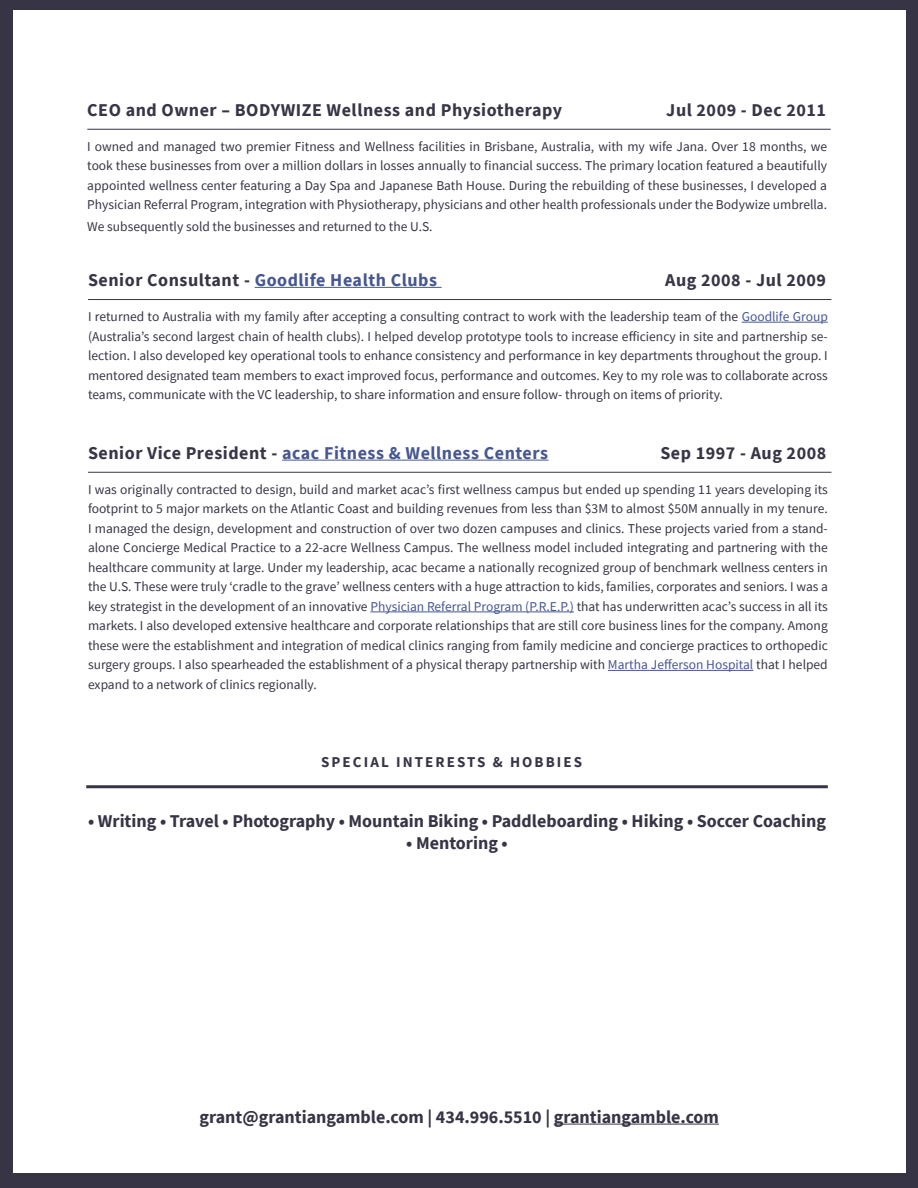
<style>
.page{position:relative;width:918px;height:1188px;background:#373545}
.page>*{position:absolute;margin:0;border:0;box-sizing:border-box;transform-origin:0 0}
.t1{font:700 18px "Source Sans Pro";color:#373545}
.t2{font:700 18px "Source Sans Pro";letter-spacing:.03em;color:#373546}
.t3{font:700 18px "Source Sans Pro";letter-spacing:.03em;color:#465792}
.t4{font:700 15px "Source Sans Pro";letter-spacing:.14em;color:#373546}
.t5{font:13.5px/19.5px "Source Sans Pro";color:#373545;text-align:justify}
.s1{color:#373546}
.s2{color:#465792}
</style>
<div class="page">
<div style="left:13px;top:10px;width:893px;height:1163px;background:#fff"></div>
<hr style="left:554px;top:1124px;width:165px;height:1px;background:#373545">
<hr style="left:87px;top:129px;width:744px;height:1px;background:#373546">
<hr style="left:742px;top:322px;width:86px;height:1px;background:#465792">
<hr style="left:255px;top:287px;width:187px;height:1px;background:#465792">
<hr style="left:88px;top:299px;width:743px;height:1px;background:#373546">
<hr style="left:370px;top:612px;width:204px;height:1px;background:#465792">
<hr style="left:608px;top:670px;width:145px;height:1px;background:#465792">
<hr style="left:282px;top:460px;width:267px;height:1px;background:#465792">
<hr style="left:88px;top:472px;width:743px;height:1px;background:#373546">
<hr style="left:86px;top:785px;width:742px;height:3px;background:#373546">
<h1 class="t2" style="left:87px;top:98px;width:476px">CEO and Owner – BODYWIZE Wellness and Physiotherapy</h1>
<h1 class="t2" style="left:666px;top:98px;width:161px">Jul 2009 - Dec 2011</h1>
<p class="t5" style="left:87px;top:137px;width:741px">I owned and managed two premier Fitness and Wellness facilities in Brisbane, Australia, with my wife Jana. Over 18 months, we took these businesses from over a million dollars in losses annually to financial success. The primary location featured a beautifully appointed wellness center featuring a Day Spa and Japanese Bath House. During the rebuilding of these businesses, I developed a Physician Referral Program, integration with Physiotherapy, physicians and other health professionals under the Bodywize umbrella.</p>
<p class="t5" style="left:87px;top:217px;width:347px">We subsequently sold the businesses and returned to the U.S.</p>
<h1 class="t3" style="left:88px;top:268px;width:350px"><span class="s1">Senior Consultant -</span> Goodlife Health Clubs</h1>
<h1 class="t2" style="left:665px;top:268px;width:162px">Aug 2008 - Jul 2009</h1>
<p class="t5" style="left:88px;top:307px;width:741px">I returned to Australia with my family after accepting a consulting contract to work with the leadership team of the <span class="s2">Goodlife Group </span>(Australia’s second largest chain of health clubs). I helped develop prototype tools to increase efficiency in site and partnership se&shy;lection. I also developed key operational tools to enhance consistency and performance in key departments throughout the group. I mentored designated team members to exact improved focus, performance and outcomes. Key to my role was to collaborate across teams, communicate with the VC leadership, to share information and ensure follow- through on items of priority.</p>
<h1 class="t3" style="left:88px;top:441px;width:461px"><span class="s1">Senior Vice President -</span> acac Fitness &amp; Wellness Centers</h1>
<h1 class="t2" style="left:660px;top:441px;width:167px">Sep 1997 - Aug 2008</h1>
<p class="t5" style="left:88px;top:480px;width:741px">I was originally contracted to design, build and market acac’s first wellness campus but ended up spending 11 years developing its footprint to 5 major markets on the Atlantic Coast and building revenues from less than $3M to almost $50M annually in my tenure.<br>I managed the design, development and construction of over two dozen campuses and clinics. These projects varied from a stand&shy;alone Concierge Medical Practice to a 22-acre Wellness Campus. The wellness model included integrating and partnering with the healthcare community at large. Under my leadership, acac became a nationally recognized group of benchmark wellness centers in the U.S. These were truly ‘cradle to the grave’ wellness centers with a huge attraction to kids, families, corporates and seniors. I was a key strategist in the development of an innovative <span class="s2">Physician Referral Program (P.R.E.P.)</span> that has underwritten acac’s success in all its markets. I also developed extensive healthcare and corporate relationships that are still core business lines for the company. Among these were the establishment and integration of medical clinics ranging from family medicine and concierge practices to orthopedic surgery groups. I also spearheaded the establishment of a physical therapy partnership with <span class="s2">Martha Jefferson Hospital</span> that I helped expand to a network of clinics regionally.</p>
<p class="t4" style="left:321px;top:752px;width:263px">SPECIAL INTERESTS &amp; HOBBIES</p>
<h1 class="t1" style="left:88px;top:809px;width:739px">• Writing • Travel • Photography • Mountain Biking • Paddleboarding • Hiking • Soccer Coaching</h1>
<h1 class="t1" style="left:406px;top:831px;width:103px">• Mentoring •</h1>
<h1 class="t1" style="left:200px;top:1105px;width:521px">grant@grantiangamble.com | 434.996.5510 | grantiangamble.com</h1>
</div>
